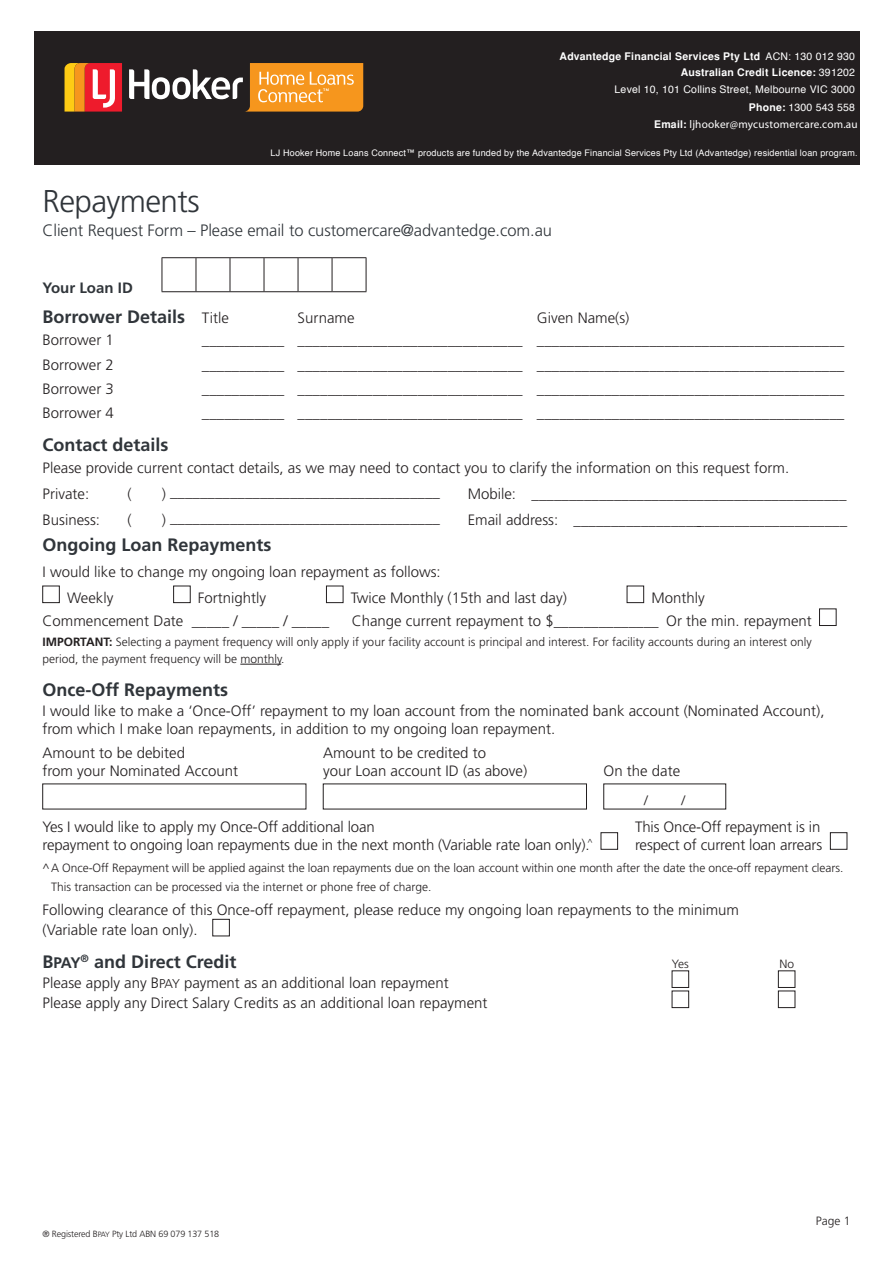
<style>
.page{position:relative;width:893px;height:1263px;background:#fff}
.page>*{position:absolute;margin:0;border:0;box-sizing:border-box;transform-origin:0 0}
.t1{font:300 31.5px "Frutiger";letter-spacing:-.02em;color:#30353a}
.t2{font:700 18px "Frutiger";color:#30353a}
.t3{font:300 16.5px "Frutiger";letter-spacing:-.005em;color:#30353a}
.t4{font:300 15px/25.8px "Frutiger";color:#231f20}
.t5{font:700 15px "Frutiger";color:#30353a}
.t6{font:300 13.5px "Frutiger";color:#231f20}
.t7{font:300 12px/16.5px "Frutiger";color:#231f20}
.t8{font:300 12px "Frutiger LT Pro";color:#231f20}
.t9{font:11.25px "Myriad Pro";letter-spacing:.02em;color:#fff}
.t10{font:10.5px/17.1px "Helvetica";letter-spacing:.02em;color:#fff;text-align:right}
.t11{font:9px "Helvetica";letter-spacing:.02em;color:#fff}
.t12{font:300 9px "Frutiger";letter-spacing:-.015em;color:#231f20}
.s1{font-weight:700}
.s2{font-family:"Helvetica";font-weight:700;font-size:10.5px}
.s3{font-weight:300;font-size:15px;color:#231f20}
.s4{font-size:15.3px}
.s5{font-size:12.75px}
.s6{font-size:7.65px}
</style>
<div class="page">
<hr style="left:240px;top:664px;width:41px;height:1px;background:#231f20">
<hr style="left:162px;top:257px;width:34px;height:1px;background:#231f20">
<hr style="left:162px;top:258px;width:1px;height:33px;background:#231f20">
<hr style="left:196px;top:257px;width:34px;height:1px;background:#231f20">
<hr style="left:196px;top:258px;width:1px;height:33px;background:#231f20">
<hr style="left:230px;top:257px;width:34px;height:1px;background:#231f20">
<hr style="left:230px;top:258px;width:1px;height:33px;background:#231f20">
<hr style="left:264px;top:257px;width:34px;height:1px;background:#231f20">
<hr style="left:264px;top:258px;width:1px;height:33px;background:#231f20">
<hr style="left:298px;top:257px;width:34px;height:1px;background:#231f20">
<hr style="left:298px;top:258px;width:1px;height:33px;background:#231f20">
<hr style="left:332px;top:257px;width:34px;height:1px;background:#231f20">
<hr style="left:332px;top:258px;width:1px;height:33px;background:#231f20">
<hr style="left:366px;top:258px;width:1px;height:33px;background:#231f20">
<hr style="left:162px;top:291px;width:34px;height:1px;background:#231f20">
<hr style="left:196px;top:291px;width:34px;height:1px;background:#231f20">
<hr style="left:230px;top:291px;width:34px;height:1px;background:#231f20">
<hr style="left:264px;top:291px;width:34px;height:1px;background:#231f20">
<hr style="left:298px;top:291px;width:34px;height:1px;background:#231f20">
<hr style="left:332px;top:291px;width:34px;height:1px;background:#231f20">
<div style="left:43px;top:586px;width:17px;height:17px;border:1px solid #231f20"></div>
<div style="left:173px;top:586px;width:17px;height:17px;border:1px solid #231f20"></div>
<div style="left:326px;top:586px;width:17px;height:17px;border:1px solid #231f20"></div>
<div style="left:627px;top:586px;width:17px;height:17px;border:1px solid #231f20"></div>
<div style="left:819px;top:609px;width:17px;height:17px;border:1px solid #231f20"></div>
<div style="left:601px;top:832px;width:17px;height:17px;border:1px solid #231f20"></div>
<div style="left:830px;top:832px;width:17px;height:17px;border:1px solid #231f20"></div>
<div style="left:213px;top:919px;width:17px;height:17px;border:1px solid #231f20"></div>
<div style="left:672px;top:971px;width:17px;height:17px;border:1px solid #231f20"></div>
<div style="left:778px;top:971px;width:17px;height:17px;border:1px solid #231f20"></div>
<div style="left:672px;top:991px;width:17px;height:17px;border:1px solid #231f20"></div>
<div style="left:778px;top:991px;width:17px;height:17px;border:1px solid #231f20"></div>
<div style="left:35px;top:32px;width:825px;height:133px;background:#231f20"></div>
<svg style="left:65px;top:63px;width:298px;height:49px"></svg>
<p class="t10" style="left:560px;top:48px;width:297px"><span class="s1">Advantedge Financial Services Pty Ltd</span> ACN: 130 012 930<br><span class="s1">Australian Credit Licence:</span> 391202<br>Level 10, 101 Collins Street, Melbourne VIC 3000<br><span class="s1">Phone:</span> 1300 543 558</p>
<p class="t9" style="left:654px;top:118px;width:205px"><span class="s2">Email:</span> ljhooker@mycustomercare.com.au</p>
<p class="t11" style="left:271px;top:146px;width:589px">LJ Hooker Home Loans Connect™ products are funded by the Advantedge Financial Services Pty Ltd (Advantedge) residential loan program.</p>
<h1 class="t1" style="left:43px;top:183px;width:159px">Repayments</h1>
<p class="t3" style="left:43px;top:221px;width:511px">Client Request Form – Please email to customercare@advantedge.com.au</p>
<p class="t5" style="left:43px;top:279px;width:92px">Your Loan ID</p>
<p class="t2" style="left:43px;top:306px;width:188px">Borrower Details <span class="s3">Title</span></p>
<p class="t4" style="left:298px;top:305px;width:58px">Surname</p>
<p class="t4" style="left:537px;top:305px;width:94px">Given Name(s)</p>
<p class="t4" style="left:43px;top:327px;width:73px">Borrower 1</p>
<p class="t4" style="left:202px;top:327px;width:644px">___________ ______________________________ _________________________________________</p>
<p class="t4" style="left:43px;top:351px;width:73px">Borrower 2</p>
<p class="t4" style="left:202px;top:351px;width:644px">___________ ______________________________ _________________________________________</p>
<p class="t4" style="left:43px;top:376px;width:73px">Borrower 3</p>
<p class="t4" style="left:202px;top:376px;width:644px">___________ ______________________________ _________________________________________</p>
<p class="t4" style="left:43px;top:400px;width:73px">Borrower 4</p>
<p class="t4" style="left:202px;top:400px;width:644px">___________ ______________________________ _________________________________________</p>
<p class="t2" style="left:43px;top:434px;width:128px">Contact details</p>
<p class="t4" style="left:43px;top:455px;width:748px">Please provide current contact details, as we may need to contact you to clarify the information on this request form.<br>Private:</p>
<p class="t4" style="left:128px;top:480px;width:6px">(</p>
<p class="t4" style="left:162px;top:479px;width:280px">) ____________________________________</p>
<p class="t4" style="left:468px;top:480px;width:380px">Mobile: __________________________________________</p>
<p class="t4" style="left:43px;top:506px;width:59px">Business:</p>
<p class="t4" style="left:128px;top:506px;width:6px">(</p>
<p class="t4" style="left:162px;top:505px;width:280px">) ____________________________________</p>
<p class="t4" style="left:468px;top:506px;width:381px">Email address: _____________________________________</p>
<p class="t2" style="left:43px;top:534px;width:231px">Ongoing Loan Repayments</p>
<p class="t4" style="left:67px;top:559px;width:375px;text-indent:-25px">I would like to change my ongoing loan repayment as follows:<br>Weekly</p>
<p class="t4" style="left:198px;top:585px;width:70px">Fortnightly</p>
<p class="t4" style="left:351px;top:585px;width:218px">Twice Monthly (15th and last day)</p>
<p class="t4" style="left:651px;top:585px;width:55px">Monthly</p>
<p class="t4" style="left:43px;top:608px;width:288px">Commencement Date _____ / _____ / _____</p>
<p class="t4" style="left:352px;top:608px;width:462px">Change current repayment to $______________ Or the min. repayment</p>
<p class="t7" style="left:43px;top:634px;width:771px"><span class="s1">IMPORTANT:</span> Selecting a payment frequency will only apply if your facility account is principal and interest. For facility accounts during an interest only period, the payment frequency will be monthly.</p>
<p class="t2" style="left:43px;top:679px;width:187px">Once-Off Repayments</p>
<p class="t4" style="left:43px;top:702px;width:784px;line-height:18px">I would like to make a ‘Once-Off’ repayment to my loan account from the nominated bank account (Nominated Account), from which I make loan repayments, in addition to my ongoing loan repayment.</p>
<p class="t4" style="left:43px;top:740px;width:144px">Amount to be debited</p>
<p class="t4" style="left:323px;top:740px;width:165px">Amount to be credited to</p>
<p class="t4" style="left:43px;top:758px;width:197px">from your Nominated Account</p>
<p class="t4" style="left:323px;top:758px;width:206px">your Loan account ID (as above)</p>
<p class="t4" style="left:604px;top:758px;width:78px">On the date</p>
<p class="t6" style="left:644px;top:792px;width:5px">/</p>
<p class="t6" style="left:682px;top:792px;width:5px">/</p>
<p class="t4" style="left:43px;top:813px;width:334px">Yes I would like to apply my Once-Off additional loan</p>
<p class="t4" style="left:635px;top:813px;width:187px">This Once-Off repayment is in</p>
<p class="t4" style="left:43px;top:831px;width:552px">repayment to ongoing loan repayments due in the next month (Variable rate loan only).<sup>^</sup></p>
<p class="t4" style="left:635px;top:831px;width:189px">respect of current loan arrears</p>
<p class="t7" style="left:51px;top:857px;width:794px;line-height:19.8px;text-indent:-9px">^A Once-Off Repayment will be applied against the loan repayments due on the loan account within one month after the date the once-off repayment clears.<br>This transaction can be processed via the internet or phone free of charge.</p>
<p class="t4" style="left:43px;top:900px;width:698px;line-height:19.5px">Following clearance of this Once-off repayment, please reduce my ongoing loan repayments to the minimum (Variable rate loan only).</p>
<p class="t2" style="left:43px;top:951px;width:195px">B<span class="s4">PAY</span><sup>®</sup> and Direct Credit</p>
<p class="t7" style="left:672px;top:955px;width:18px">Yes</p>
<p class="t7" style="left:779px;top:955px;width:16px">No</p>
<p class="t4" style="left:43px;top:972px;width:447px;line-height:20.1px">Please apply any B<span class="s5">PAY</span> payment as an additional loan repayment<br>Please apply any Direct Salary Credits as an additional loan repayment</p>
<p class="t12" style="left:43px;top:1228px;width:178px">® Registered B<span class="s6">PAY</span> Pty Ltd ABN 69 079 137 518</p>
<p class="t8" style="left:816px;top:1213px;width:36px">Page 1</p>
</div>
